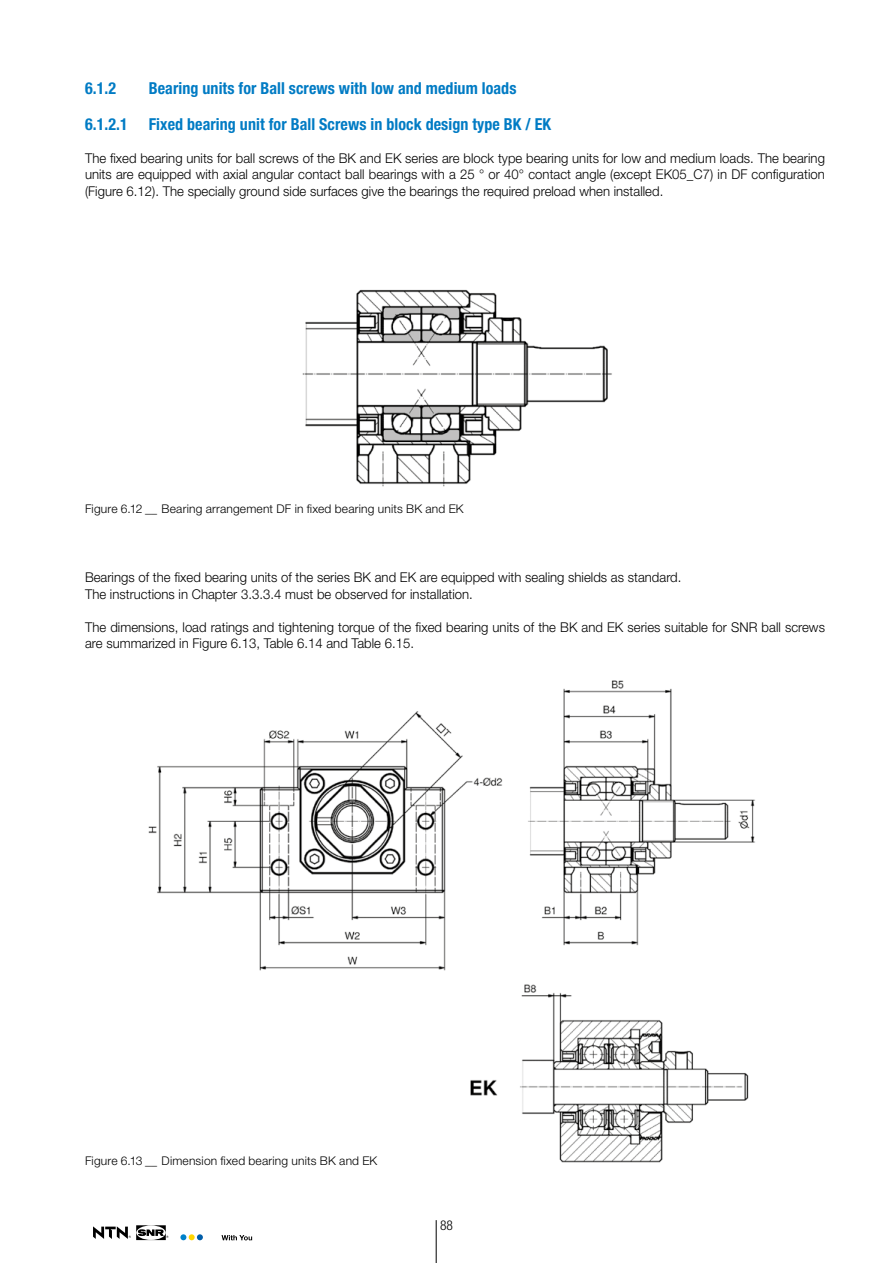
<style>
.page{position:relative;width:893px;height:1263px;background:#fff}
.page>*{position:absolute;margin:0;border:0;box-sizing:border-box;transform-origin:0 0}
.t1{font:700 condensed 16.5px "Helvetica Neue LT Std";letter-spacing:.005em;color:#007bc4}
.t2{font:300 13.5px/16.5px "Helvetica Neue LT Std";letter-spacing:.005em;color:#000}
.t3{font:300 condensed 13.5px "Helvetica Neue LT Std";color:#000}
.t4{font:300 12px "Helvetica Neue LT Std";letter-spacing:.015em;color:#000}
</style>
<div class="page">
<img style="left:302px;top:289px;width:310px;height:198px">
<img style="left:148px;top:680px;width:607px;height:483px">
<hr style="left:436px;top:1220px;width:1px;height:43px;background:#000">
<svg style="left:180px;top:1234px;width:23px;height:6px"></svg>
<svg style="left:222px;top:1235px;width:30px;height:5px"></svg>
<svg style="left:93px;top:1225px;width:75px;height:15px"></svg>
<p class="t1" style="left:85px;top:78px;width:33px">6.1.2</p>
<p class="t1" style="left:149px;top:78px;width:369px">Bearing units for Ball screws with low and medium loads</p>
<p class="t1" style="left:85px;top:114px;width:44px">6.1.2.1</p>
<p class="t1" style="left:149px;top:114px;width:404px">Fixed bearing unit for Ball Screws in block design type BK / EK</p>
<p class="t2" style="left:85px;top:150px;width:741px;text-align:justify">The fixed bearing units for ball screws of the BK and EK series are block type bearing units for low and medium loads. The bearing units are equipped with axial angular contact ball bearings with a 25 ° or 40° contact angle (except EK05_C7) in DF configuration (Figure 6.12). The specially ground side surfaces give the bearings the required preload when installed.</p>
<p class="t4" style="left:85px;top:501px;width:380px">Figure 6.12 __ Bearing arrangement DF in fixed bearing units BK and EK</p>
<p class="t2" style="left:85px;top:569px;width:598px">Bearings of the fixed bearing units of the series BK and EK are equipped with sealing shields as standard.<br>The instructions in Chapter 3.3.3.4 must be observed for installation.</p>
<p class="t2" style="left:85px;top:618px;width:741px">The dimensions, load ratings and tightening torque of the fixed bearing units of the BK and EK series suitable for SNR ball screws are summarized in Figure 6.13, Table 6.14 and Table 6.15.</p>
<p class="t4" style="left:85px;top:1153px;width:294px">Figure 6.13 __ Dimension fixed bearing units BK and EK</p>
<p class="t3" style="left:440px;top:1217px;width:14px">88</p>
</div>
